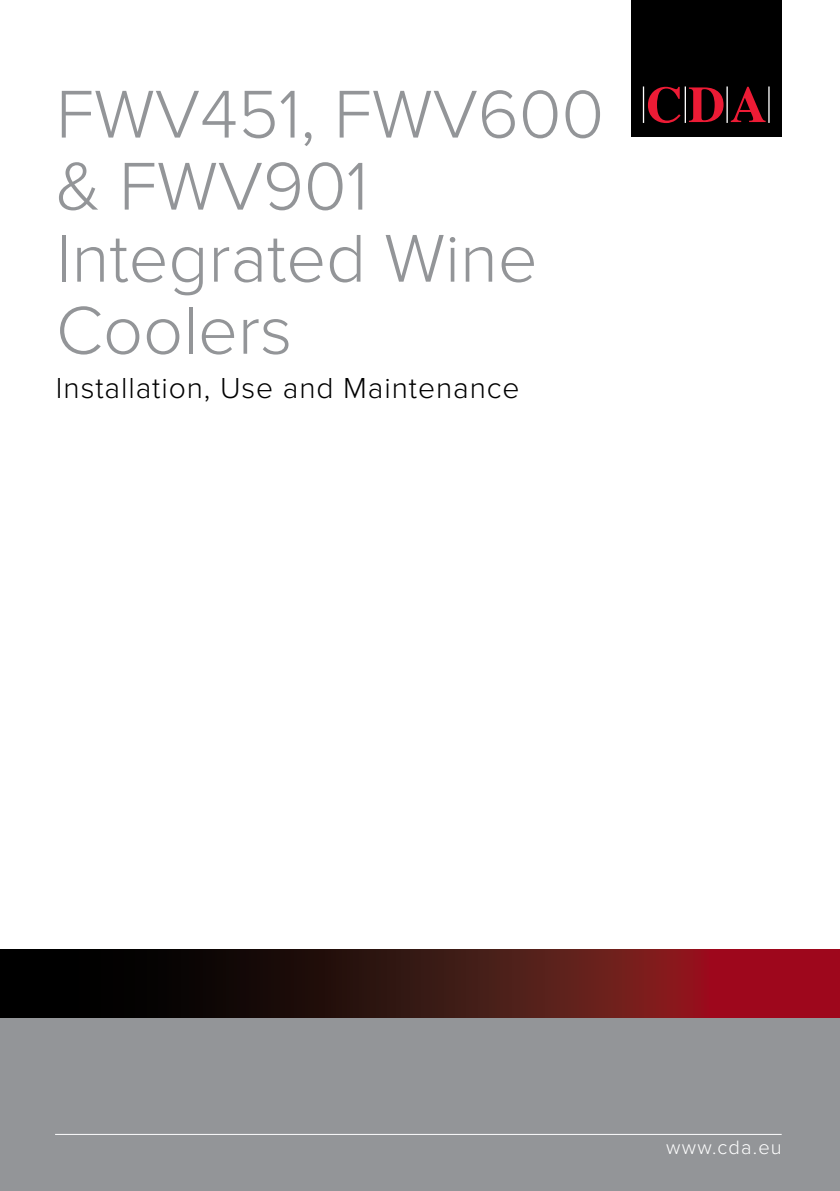
<style>
.page{position:relative;width:840px;height:1191px;background:#fff}
.page>*{position:absolute;margin:0;border:0;box-sizing:border-box;transform-origin:0 0}
.t1{font:300 70px/72px "Proxima Nova";color:#939598}
.t2{font:300 30px "Proxima Nova";letter-spacing:.03em;color:#000}
.t3{font:300 20px "Proxima Nova";letter-spacing:.06em;color:#fff}
</style>
<div class="page">
<hr style="left:0;top:74px;width:839px;height:1px;background:#bcbec0">
<svg style="left:0;top:74px;width:584px;height:1px"></svg>
<div style="left:630px;top:0;width:151px;height:137px;background:#000"></div>
<svg style="left:647px;top:87px;width:33px;height:36px"></svg>
<svg style="left:688px;top:87px;width:35px;height:35px"></svg>
<svg style="left:730px;top:87px;width:35px;height:35px"></svg>
<hr style="left:642px;top:86px;width:1px;height:37px;background:#fff">
<hr style="left:684px;top:86px;width:1px;height:37px;background:#fff">
<hr style="left:726px;top:86px;width:1px;height:37px;background:#fff">
<hr style="left:767px;top:86px;width:2px;height:37px;background:#fff">
<div style="left:0;top:968px;width:839px;height:223px;background:#939598"></div>
<hr style="left:55px;top:1133px;width:726px;height:1px;background:#fff">
<svg style="left:0;top:949px;width:839px;height:68px;background:#430f10"></svg>
<p class="t1" style="left:56px;top:79px;width:549px">FWV451, FWV600 &amp; FWV901<br>Integrated Wine<br>Coolers</p>
<p class="t2" style="left:56px;top:370px;width:465px">Installation, Use and Maintenance</p>
<p class="t3" style="left:666px;top:1135px;width:117px">www.cda.eu</p>
</div>
